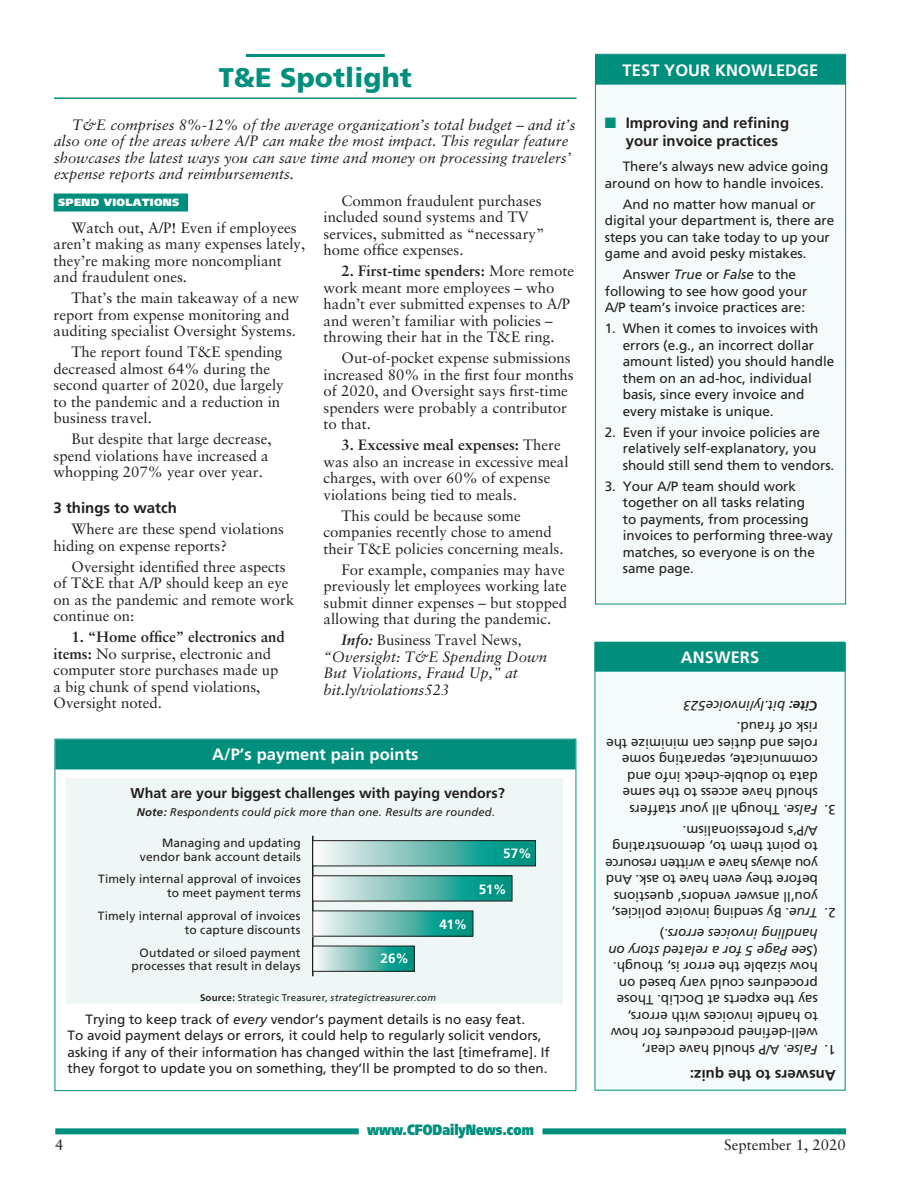
<style>
.page{position:relative;width:918px;height:1188px;background:#fff}
.page>*{position:absolute;margin:0;border:0;box-sizing:border-box;transform-origin:0 0}
.t1{font:900 27px "Frutiger";letter-spacing:.005em;color:#008f7d}
.t2{font:700 16.5px "Frutiger";letter-spacing:.005em;color:#fff}
.t3{font:15px/16.5px "Sabon";color:#231f20}
.t4{font:italic 15px/16.5px "Sabon";color:#231f20}
.t5{font:700 15px/18px "Frutiger";color:#231f20}
.t6{font:900 15px "Frutiger";color:#008f7d;scale:.8 1}
.t7{font:700 14.25px "Frutiger";color:#231f20}
.t8{font:13.5px/16.5px "Frutiger";color:#231f20}
.t9{font:italic 13.5px "Frutiger";color:#231f20}
.t10{font:700 13.5px "Frutiger";letter-spacing:-.015em;color:#fff}
.t11{font:12px/13.5px "Frutiger";letter-spacing:.01em;color:#231f20;text-align:right}
.t12{font:italic 11.25px "Frutiger";letter-spacing:.015em;color:#231f20}
.t13{font:900 10.5px "Frutiger";letter-spacing:.025em;color:#fff}
.t14{font:italic 9.75px "Frutiger";letter-spacing:.02em;color:#231f20}
.s1{font-weight:700}
.s2{font-style:normal}
.s3{font-weight:700;font-style:normal}
.s4{font-style:italic}
.s5{color:#008f7d}
.s6{color:#fff}
</style>
<div class="page">
<div style="left:55px;top:1128px;width:791px;height:6px;background:#008f7d"></div>
<div style="left:359px;top:1125px;width:183px;height:18px;background:#fff"></div>
<div style="left:55px;top:739px;width:521px;height:30px;background:#008f7d"></div>
<div style="left:66px;top:778px;width:497px;height:226px;background:#eef7f6"></div>
<hr style="left:312px;top:836px;width:2px;height:140px;background:#231f20">
<svg style="left:314px;top:842px;width:220px;height:22px;background:#6ebfb6"></svg>
<div style="left:312px;top:840px;width:224px;height:26px;border:1px solid #231f20"></div>
<svg style="left:314px;top:877px;width:196px;height:22px;background:#6ebfb6"></svg>
<div style="left:312px;top:875px;width:200px;height:26px;border:1px solid #231f20"></div>
<svg style="left:314px;top:913px;width:157px;height:22px;background:#6ebfb6"></svg>
<div style="left:312px;top:911px;width:161px;height:26px;border:1px solid #231f20"></div>
<svg style="left:314px;top:948px;width:99px;height:22px;background:#6dbfb6"></svg>
<div style="left:312px;top:946px;width:103px;height:26px;border:1px solid #231f20"></div>
<div style="left:595px;top:643px;width:250px;height:447px;background:#f5fafa"></div>
<div style="left:595px;top:642px;width:251px;height:30px;background:#008f7d"></div>
<div style="left:595px;top:54px;width:251px;height:550px;background:#f5fafa"></div>
<div style="left:595px;top:54px;width:251px;height:550px;border:1px solid #008f7d"></div>
<div style="left:595px;top:55px;width:251px;height:30px;background:#008f7d"></div>
<div style="left:54px;top:194px;width:134px;height:18px;background:#008f7d"></div>
<hr style="left:246px;top:54px;width:139px;height:3px;background:#008f7d">
<hr style="left:54px;top:98px;width:523px;height:1px;background:#008f7d">
<h1 class="t1" style="left:219px;top:61px;width:195px">T&amp;E Spotlight</h1>
<p class="t4" style="left:54px;top:116px;width:523px;text-indent:18px">T&amp;E comprises 8%-12% of the average organization’s total budget – and it’s also one of the areas where A/P can make the most impact. This regular feature showcases the latest ways you can save time and money on processing travelers’ expense reports and reimbursements.</p>
<p class="t13" style="left:58px;top:196px;width:123px">SPEND VIOLATIONS</p>
<p class="t3" style="left:54px;top:219px;width:253px;text-indent:18px">Watch out, A/P! Even if employees aren’t making as many expenses lately, they’re making more noncompliant and fraudulent ones.</p>
<p class="t3" style="left:54px;top:289px;width:247px;text-indent:18px">That’s the main takeaway of a new report from expense monitoring and auditing specialist Oversight Systems.</p>
<p class="t3" style="left:54px;top:343px;width:232px;text-indent:18px">The report found T&amp;E spending decreased almost 64% during the second quarter of 2020, due largely to the pandemic and a reduction in business travel.</p>
<p class="t3" style="left:54px;top:430px;width:219px;text-indent:18px">But despite that large decrease, spend violations have increased a whopping 207% year over year.</p>
<p class="t5" style="left:54px;top:499px;width:125px">3 things to watch</p>
<p class="t3" style="left:54px;top:520px;width:232px;text-indent:18px">Where are these spend violations hiding on expense reports?</p>
<p class="t3" style="left:54px;top:558px;width:242px;text-indent:18px">Oversight identified three aspects of T&amp;E that A/P should keep an eye on as the pandemic and remote work continue on:</p>
<p class="t3" style="left:54px;top:628px;width:233px;text-indent:18px"><span class="s1">1. “Home office” electronics and items:</span> No surprise, electronic and computer store purchases made up a big chunk of spend violations,<br>Oversight noted.</p>
<p class="t3" style="left:324px;top:192px;width:222px;text-indent:18px">Common fraudulent purchases included sound systems and TV services, submitted as “necessary” home office expenses.</p>
<p class="t3" style="left:324px;top:263px;width:252px;text-indent:18px"><span class="s1">2. First-time spenders:</span> More remote work meant more employees – who hadn’t ever submitted expenses to A/P and weren’t familiar with policies – throwing their hat in the T&amp;E ring.</p>
<p class="t3" style="left:324px;top:350px;width:252px;text-indent:18px">Out-of-pocket expense submissions increased 80% in the first four months of 2020, and Oversight says first-time spenders were probably a contributor to that.</p>
<p class="t3" style="left:324px;top:437px;width:247px;text-indent:18px"><span class="s1">3. Excessive meal expenses:</span> There was also an increase in excessive meal charges, with over 60% of expense violations being tied to meals.</p>
<p class="t3" style="left:324px;top:507px;width:241px;text-indent:18px">This could be because some companies recently chose to amend their T&amp;E policies concerning meals.</p>
<p class="t3" style="left:324px;top:561px;width:245px;text-indent:18px">For example, companies may have previously let employees working late submit dinner expenses – but stopped allowing that during the pandemic.</p>
<p class="t4" style="left:324px;top:632px;width:225px;text-indent:18px"><span class="s1">Info:</span> <span class="s2">Business Travel News</span>, “Oversight: T&amp;E Spending Down<br>But Violations, Fraud Up,” at bit.ly/violations523</p>
<p class="t2" style="left:212px;top:745px;width:208px">A/P’s payment pain points</p>
<p class="t7" style="left:130px;top:784px;width:376px">What are your biggest challenges with paying vendors?</p>
<p class="t12" style="left:137px;top:806px;width:360px"><span class="s1">Note:</span> Respondents could pick more than one. Results are rounded.</p>
<p class="t11" style="left:140px;top:836px;width:163px">Managing and updating vendor bank account details</p>
<p class="t10" style="left:503px;top:845px;width:30px">57%</p>
<p class="t10" style="left:479px;top:881px;width:29px">51%</p>
<p class="t11" style="left:98px;top:873px;width:204px">Timely internal approval of invoices to meet payment terms</p>
<p class="t11" style="left:98px;top:910px;width:204px">Timely internal approval of invoices to capture discounts</p>
<p class="t11" style="left:132px;top:946px;width:170px">Outdated or siloed payment processes that result in delays</p>
<p class="t10" style="left:380px;top:951px;width:30px">26%</p>
<p class="t10" style="left:439px;top:916px;width:29px">41%</p>
<p class="t14" style="left:200px;top:991px;width:238px"><span class="s3">Source:</span> <span class="s2">Strategic Treasurer,</span> strategictreasurer.com</p>
<p class="t8" style="left:68px;top:1011px;width:484px;text-indent:18px">Trying to keep track of <span class="s4">every</span> vendor’s payment details is no easy feat.<br>To avoid payment delays or errors, it could help to regularly solicit vendors, asking if any of their information has changed within the last [timeframe]. If they forgot to update you on something, they’ll be prompted to do so then.</p>
<p class="t2" style="left:623px;top:60px;width:197px">TEST YOUR KNOWLEDGE</p>
<p class="t5" style="left:626px;top:114px;width:165px;text-indent:-21px"><span class="s5">■</span> Improving and refining your invoice practices</p>
<p class="t8" style="left:605px;top:158px;width:225px;text-indent:18px">There’s always new advice going around on how to handle invoices.</p>
<p class="t8" style="left:605px;top:196px;width:231px;text-indent:18px">And no matter how manual or digital your department is, there are steps you can take today to up your game and avoid pesky mistakes.</p>
<p class="t8" style="left:605px;top:266px;width:204px;text-align:center">Answer <span class="s4">True</span> or <span class="s4">False</span> to the following to see how good your<br>A/P team’s invoice practices are:</p>
<p class="t8" style="left:623px;top:320px;width:213px;text-indent:-18px">1. When it comes to invoices with errors (e.g., an incorrect dollar amount listed) you should handle them on an ad-hoc, individual basis, since every invoice and every mistake is unique.</p>
<p class="t8" style="left:623px;top:424px;width:213px;text-indent:-18px">2. Even if your invoice policies are relatively self-explanatory, you should still send them to vendors.</p>
<p class="t8" style="left:623px;top:478px;width:212px;text-indent:-18px">3. Your A/P team should work together on all tasks relating<br>to payments, from processing invoices to performing three-way matches, so everyone is on the same page.</p>
<p class="t2" style="left:681px;top:647px;width:80px">ANSWERS</p>
<p class="t9" style="left:818px;top:714px;width:136px;rotate:-180deg"><span class="s1">Cite:</span> bit.ly/invoice523</p>
<p class="t8" style="left:818px;top:801px;width:213px;rotate:-180deg">should have access to the same data to double-check info and communicate, separating some roles and duties can minimize the risk of fraud.</p>
<p class="t8" style="left:818px;top:818px;width:190px;rotate:-180deg"><span class="s4">False</span>. Though all your staffers</p>
<p class="t8" style="left:836px;top:818px;width:13px;rotate:-180deg">3.</p>
<p class="t8" style="left:818px;top:905px;width:214px;rotate:-180deg">you’ll answer vendors’ questions before they even have to ask. And you always have a written resource to point them to, demonstrating<br>A/P’s professionalism.</p>
<p class="t8" style="left:818px;top:921px;width:208px;rotate:-180deg"><span class="s4">True</span>. By sending invoice policies,</p>
<p class="t8" style="left:836px;top:921px;width:13px;rotate:-180deg">2.</p>
<p class="t8" style="left:818px;top:1041px;width:211px;rotate:-180deg">well-defined procedures for how to handle invoices with errors, say the experts at DocLib. Those procedures could vary based on how sizable the error is, though. (<span class="s4">See Page 5 for a related story on handling invoices errors.</span>)</p>
<p class="t8" style="left:818px;top:1058px;width:178px;rotate:-180deg"><span class="s4">False</span>. A/P should have clear,</p>
<p class="t8" style="left:836px;top:1058px;width:13px;rotate:-180deg">1.</p>
<p class="t5" style="left:836px;top:1084px;width:147px;rotate:-180deg">Answers to the quiz:</p>
<p class="t6" style="left:359px;top:1120px;width:231px"><span class="s6">x</span>www.CFODailyNews.com<span class="s6">x</span></p>
<p class="t3" style="left:55px;top:1137px;width:10px">4</p>
<p class="t3" style="left:724px;top:1137px;width:123px">September 1, 2020</p>
</div>
